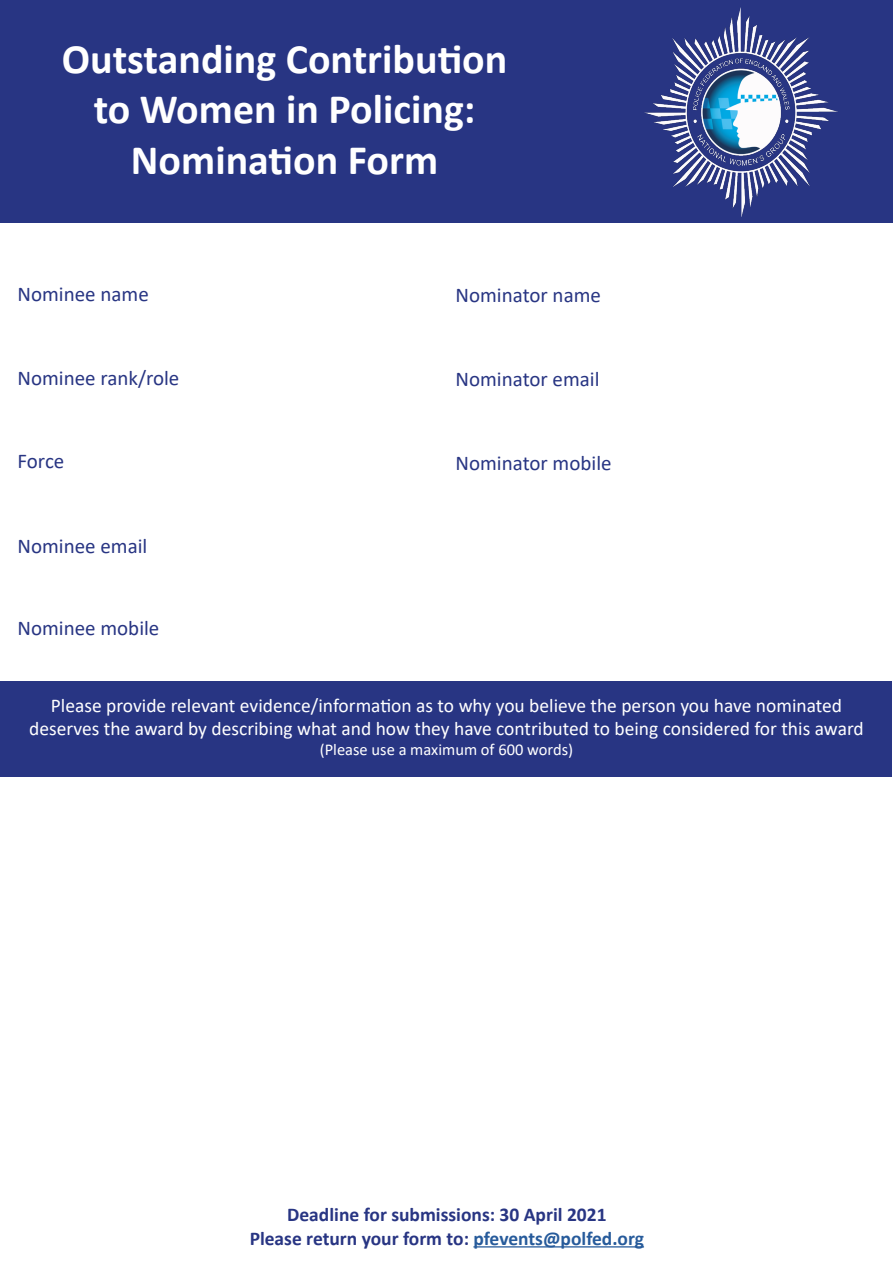
<style>
.page{position:relative;width:893px;height:1263px;background:#fff}
.page>*{position:absolute;margin:0;border:0;box-sizing:border-box;transform-origin:0 0}
.t1{font:700 42px/50.4px "Calibri";color:#fff;text-align:center}
.t2{font:21px "Calibri";color:#283583}
.t3{font:19.5px/23.4px "Calibri";color:#fff;text-align:center}
.t4{font:700 19.5px/23.4px "Calibri";color:#283583;text-align:center}
.t5{font:16.5px "Calibri";color:#fff}
.s1{color:#275b9b}
</style>
<div class="page">
<div style="left:1px;top:0;width:892px;height:223px;background:#283583"></div>
<img style="left:645px;top:7px;width:192px;height:209px">
<div style="left:1px;top:681px;width:891px;height:96px;background:#283583"></div>
<hr style="left:473px;top:1246px;width:171px;height:1px;background:#275b9b">
<h1 class="t1" style="left:62px;top:33px;width:447px">Outstanding Contribution to Women in Policing:<br>Nomination Form</h1>
<p class="t2" style="left:18px;top:279px;width:133px">Nominee name</p>
<p class="t2" style="left:18px;top:364px;width:163px">Nominee rank/role</p>
<p class="t2" style="left:18px;top:447px;width:48px">Force</p>
<p class="t2" style="left:18px;top:531px;width:131px">Nominee email</p>
<p class="t2" style="left:18px;top:613px;width:143px">Nominee mobile</p>
<p class="t2" style="left:456px;top:280px;width:147px">Nominator name</p>
<p class="t2" style="left:456px;top:364px;width:146px">Nominator email</p>
<p class="t2" style="left:456px;top:449px;width:158px">Nominator mobile</p>
<p class="t3" style="left:29px;top:693px;width:836px">Please provide relevant evidence/information as to why you believe the person you have nominated deserves the award by describing what and how they have contributed to being considered for this award</p>
<p class="t5" style="left:320px;top:738px;width:255px">(Please use a maximum of 600 words)</p>
<p class="t4" style="left:250px;top:1203px;width:396px">Deadline for submissions: 30 April 2021<br>Please return your form to: <span class="s1">pfevents@polfed.org</span></p>
</div>
